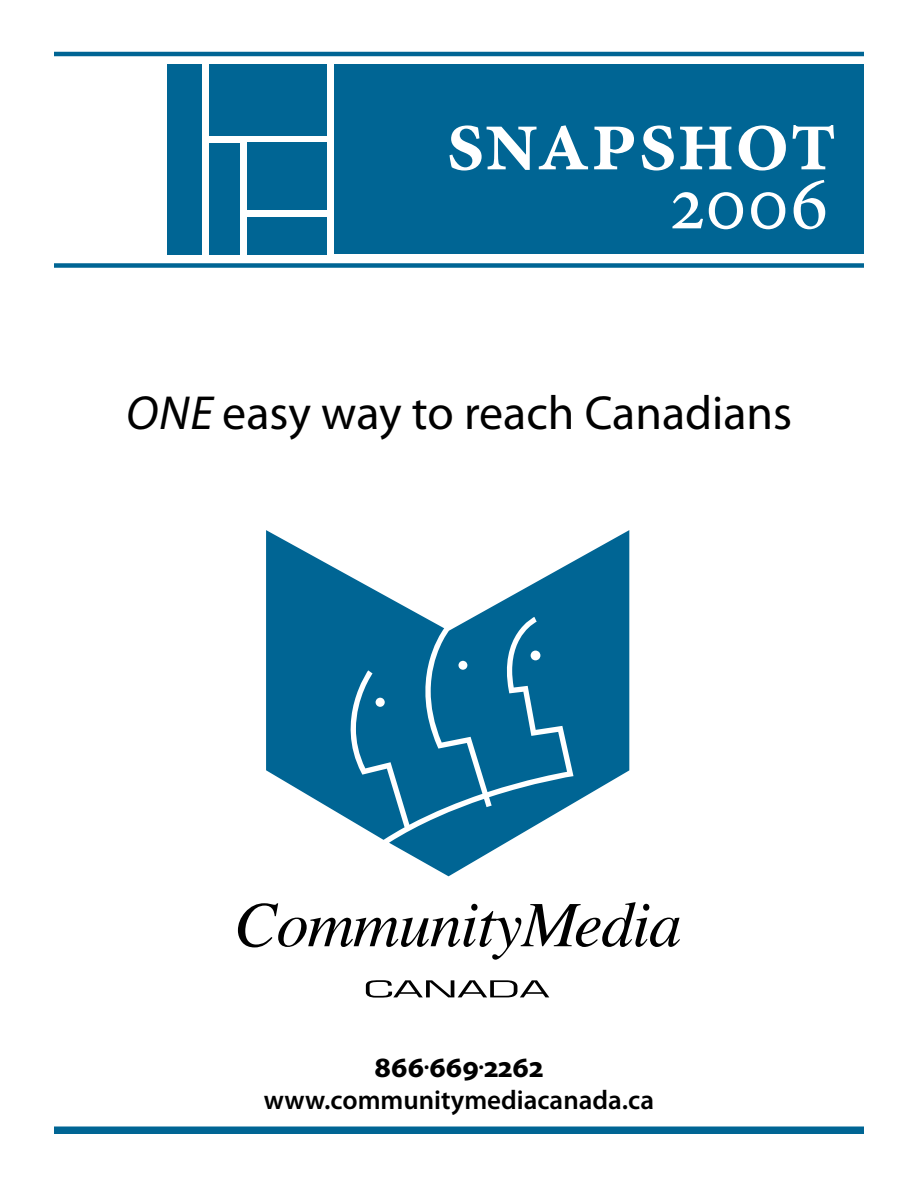
<style>
.page{position:relative;width:918px;height:1188px;background:#fff}
.page>*{position:absolute;margin:0;border:0;box-sizing:border-box;transform-origin:0 0}
.t1{font:600 90.6px "Minion Pro";letter-spacing:-.005em;color:#fff}
.t2{font:79.95px "Minion Pro";color:#fff}
.t3{font:48px "Myriad Pro";color:#000}
.t4{font:700 30px "Myriad Pro";color:#000}
.t5{font:600 27px "Myriad Pro";color:#000}
.s1{font-style:italic}
</style>
<div class="page">
<div style="left:334px;top:64px;width:530px;height:190px;background:#006594"></div>
<svg style="left:389px;top:530px;width:240px;height:346px;fill:#006594"></svg>
<svg style="left:266px;top:530px;width:216px;height:310px;fill:#006594"></svg>
<div style="left:531px;top:651px;width:9px;height:9px;background:#fff;border-radius:50%"></div>
<div style="left:458px;top:661px;width:9px;height:9px;background:#fff;border-radius:50%"></div>
<div style="left:376px;top:698px;width:9px;height:9px;background:#fff;border-radius:50%"></div>
<div style="left:167px;top:64px;width:35px;height:191px;background:#006594"></div>
<div style="left:209px;top:64px;width:118px;height:72px;background:#006594"></div>
<div style="left:209px;top:143px;width:31px;height:111px;background:#006594"></div>
<div style="left:247px;top:143px;width:79px;height:67px;background:#006594"></div>
<div style="left:247px;top:217px;width:80px;height:37px;background:#006594"></div>
<hr style="left:54px;top:52px;width:810px;height:4px;background:#006594">
<div style="left:54px;top:263px;width:810px;height:5px;background:#006594"></div>
<svg style="left:366px;top:980px;width:183px;height:18px"></svg>
<svg style="left:238px;top:902px;width:442px;height:58px"></svg>
<div style="left:54px;top:1126px;width:810px;height:8px;background:#006594"></div>
<h1 class="t1" style="left:446px;top:86px;width:393px">snapshot</h1>
<h2 class="t2" style="left:669px;top:149px;width:162px">2006</h2>
<h3 class="t3" style="left:126px;top:383px;width:668px"><span class="s1">One</span> easy way to reach Canadians</h3>
<p class="t4" style="left:375px;top:1047px;width:170px">866.669.2262</p>
<p class="t5" style="left:264px;top:1083px;width:392px">www.communitymediacanada.ca</p>
</div>
